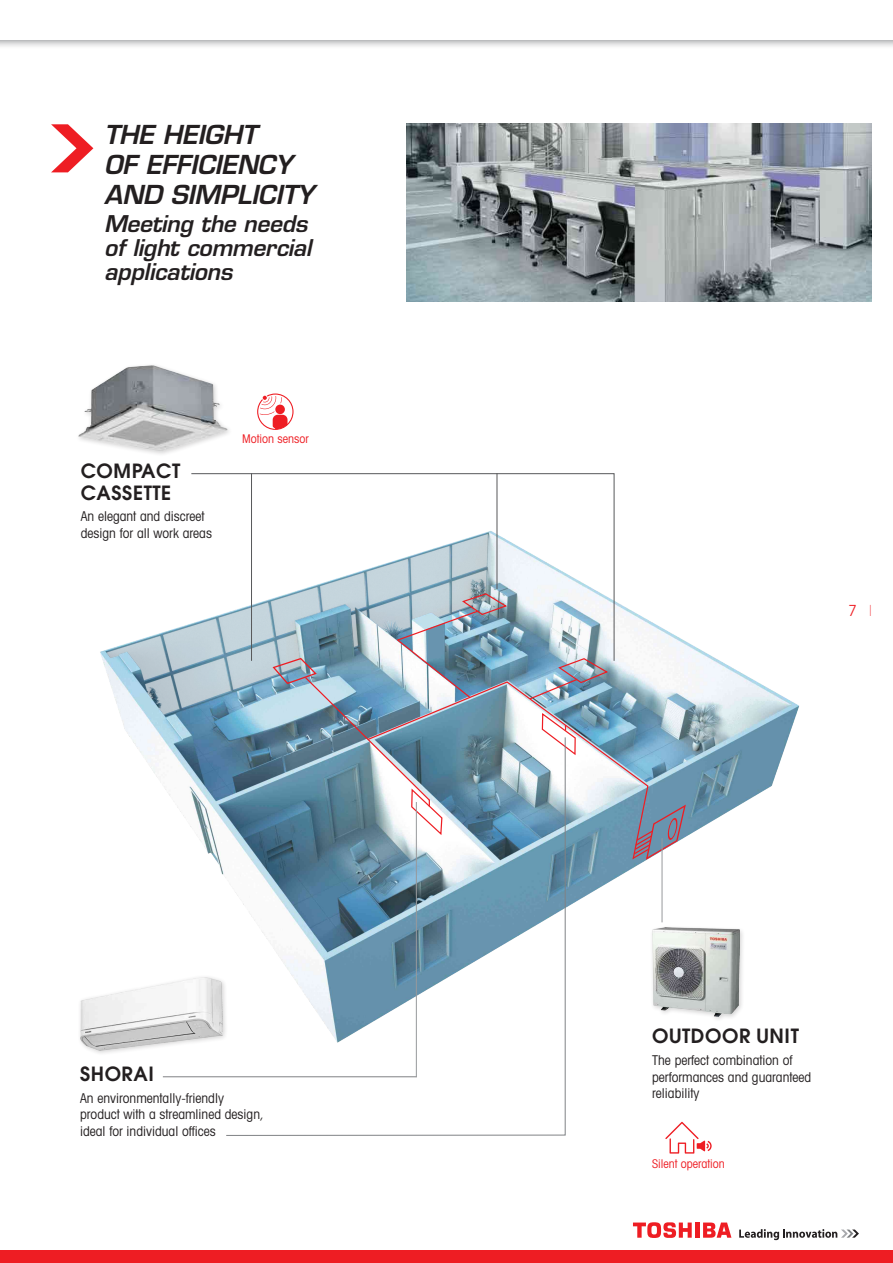
<style>
.page{position:relative;width:893px;height:1263px;background:#fff}
.page>*{position:absolute;margin:0;border:0;box-sizing:border-box;transform-origin:0 0}
.t1{font:italic 600 25.5px/30px "Eurostile";letter-spacing:-.01em;color:#231f20}
.t2{font:italic 600 22.5px/24px "Eurostile";letter-spacing:-.01em;color:#231f20}
.t3{font:600 19.5px/21.9px "Avant Garde";letter-spacing:.03em;color:#231f20}
.t4{font:15px "Avant Garde";color:#ee1d23}
.t5{font:condensed 13.5px/16.5px "Avant Garde";color:#231f20}
.t6{font:condensed 12px "Avant Garde";color:#ee1d23}
.s1{font-weight:200}
</style>
<div class="page">
<img style="left:100px;top:601px;width:699px;height:477px">
<svg style="left:508px;top:681px;width:142px;height:180px"></svg>
<svg style="left:632px;top:804px;width:55px;height:57px"></svg>
<img style="left:528px;top:662px;width:81px;height:38px">
<svg style="left:541px;top:712px;width:36px;height:44px"></svg>
<img style="left:271px;top:662px;width:237px;height:75px">
<img style="left:406px;top:123px;width:466px;height:179px">
<hr style="left:695px;top:1222px;width:4px;height:16px;background:#ee1d23">
<svg style="left:703px;top:1222px;width:28px;height:16px"></svg>
<svg style="left:633px;top:1222px;width:59px;height:16px"></svg>
<svg style="left:739px;top:1229px;width:120px;height:11px"></svg>
<div style="left:0;top:0;width:893px;height:88px;background:#808285;opacity:.85"></div>
<div style="left:0;top:0;width:893px;height:39px;background:#fff"></div>
<svg style="left:665px;top:1122px;width:47px;height:31px"></svg>
<svg style="left:51px;top:124px;width:42px;height:48px"></svg>
<div style="left:649px;top:925px;width:96px;height:97px;background:#231f20;opacity:.2"></div>
<img style="left:652px;top:928px;width:87px;height:89px">
<hr style="left:662px;top:838px;width:1px;height:84px;background:#97999c">
<img style="left:78px;top:365px;width:149px;height:86px">
<svg style="left:191px;top:473px;width:424px;height:189px"></svg>
<hr style="left:497px;top:473px;width:1px;height:116px;background:#57585a">
<hr style="left:251px;top:473px;width:1px;height:188px;background:#57585a">
<svg style="left:225px;top:737px;width:341px;height:399px"></svg>
<hr style="left:163px;top:1076px;width:254px;height:1px;background:#808285">
<hr style="left:416px;top:802px;width:1px;height:275px;background:#97999c">
<div style="left:78px;top:974px;width:150px;height:82px;background:#231f20;opacity:.2"></div>
<img style="left:81px;top:977px;width:142px;height:73px">
<svg style="left:257px;top:393px;width:37px;height:37px"></svg>
<div style="left:0;top:1250px;width:893px;height:13px;background:#ee1d23"></div>
<h1 class="t1" style="left:104px;top:119px;width:211px">THE HEIGHT<br>OF EFFICIENCY<br>AND SIMPLICITY</h1>
<h2 class="t2" style="left:104px;top:212px;width:209px">Meeting the needs of light commercial applications</h2>
<h3 class="t3" style="left:81px;top:460px;width:101px">COMPACT<br>CASSETTE</h3>
<p class="t5" style="left:81px;top:508px;width:133px">An elegant and discreet design for all work areas</p>
<p class="t6" style="left:242px;top:431px;width:68px">Motion sensor</p>
<h3 class="t3" style="left:80px;top:1063px;width:75px">SHORAI</h3>
<p class="t5" style="left:80px;top:1089px;width:185px">An environmentally-friendly product with a streamlined design, ideal for individual offices</p>
<p class="t4" style="left:848px;top:601px;width:25px">7 <span class="s1">I</span></p>
<h3 class="t3" style="left:652px;top:1024px;width:148px">OUTDOOR UNIT</h3>
<p class="t5" style="left:652px;top:1052px;width:160px">The perfect combination of performances and guaranteed reliability</p>
<p class="t6" style="left:652px;top:1156px;width:74px">Silent operation</p>
</div>
